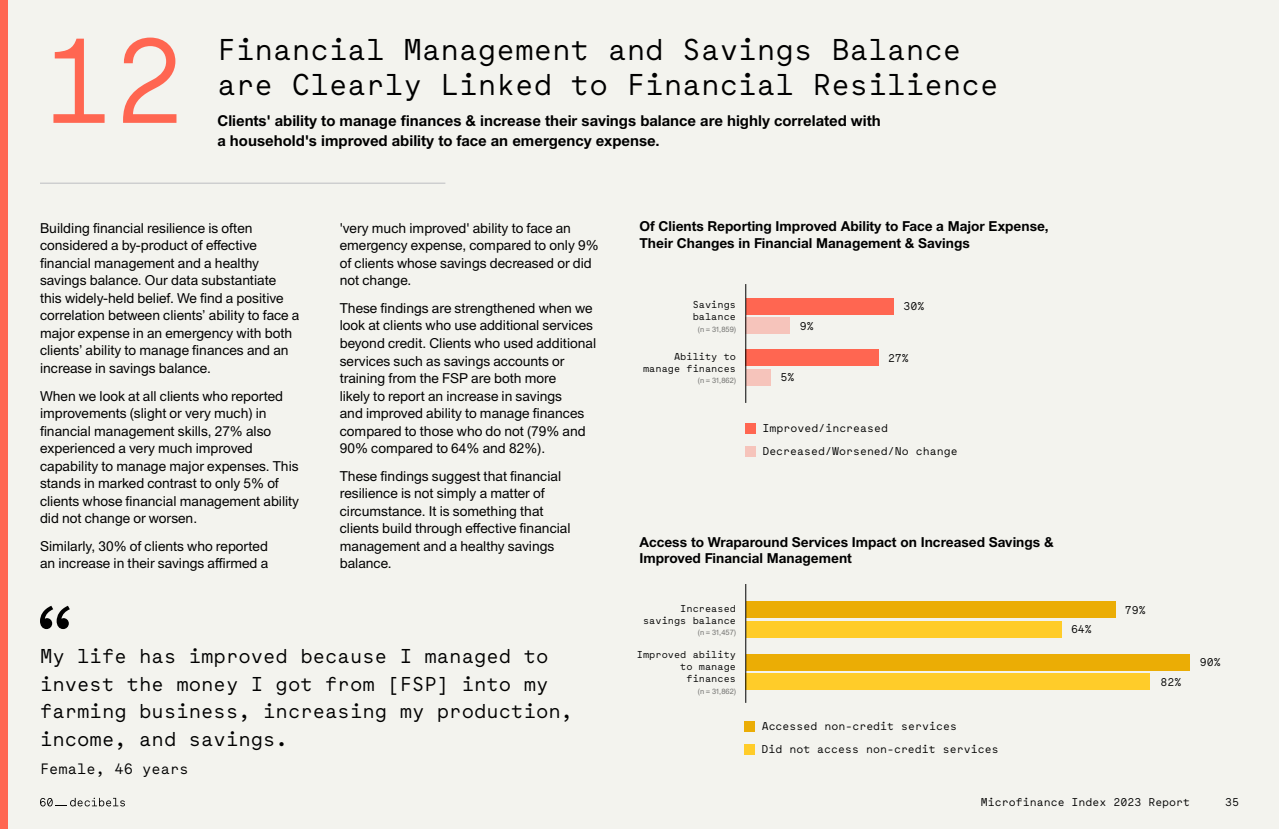
<style>
.page{position:relative;width:1279px;height:829px;background:#fff}
.page>*{position:absolute;margin:0;border:0;box-sizing:border-box;transform-origin:0 0}
.t1{font:120px "Maax Mono";color:#ff6651}
.t2{font:30px "Maax Mono";color:#000}
.t3{font:20px/27.5px "Maax Mono";color:#000}
.t4{font:700 15px/20px "Union";color:#000}
.t5{font:15px "Maax Mono";color:#000}
.t6{font:13.75px/17.5px "Union";color:#000}
.t7{font:700 13.75px/16.2px "Union";color:#000}
.t8{font:11.25px/23.1px "Maax Mono";color:#000}
.t9{font:10px/12px "Maax Mono";color:#000;text-align:right}
.t10{font:7.5px "Union";color:#727270}
</style>
<div class="page">
<div style="left:8px;top:0;width:1271px;height:828px;background:#f3f3ee"></div>
<svg style="left:40px;top:797px;width:85px;height:9px"></svg>
<div style="left:0;top:0;width:8px;height:828px;background:#ff6651"></div>
<hr style="left:40px;top:182px;width:405px;height:2px;background:#c7c8ca">
<svg style="left:745px;top:721px;width:10px;height:10px"></svg>
<svg style="left:745px;top:744px;width:10px;height:10px"></svg>
<svg style="left:746px;top:423px;width:10px;height:10px"></svg>
<svg style="left:746px;top:446px;width:10px;height:10px"></svg>
<svg style="left:40px;top:605px;width:30px;height:23px"></svg>
<svg style="left:746px;top:601px;width:369px;height:36px;background:#f3c234"></svg>
<svg style="left:746px;top:653px;width:443px;height:36px;background:#f3c230"></svg>
<svg style="left:746px;top:349px;width:133px;height:36px;background:#f8ac9f"></svg>
<svg style="left:746px;top:298px;width:147px;height:36px;background:#f8a99c"></svg>
<hr style="left:745px;top:284px;width:1px;height:118px;background:#000">
<hr style="left:745px;top:583px;width:1px;height:119px;background:#000">
<h1 class="t1" style="left:40px;top:-2px;width:148px">12</h1>
<h2 class="t2" style="left:217px;top:29px;width:746px">Financial Management and Savings Balance</h2>
<h2 class="t2" style="left:217px;top:64px;width:783px">are Clearly Linked to Financial Resilience</h2>
<p class="t4" style="left:217px;top:109px;width:665px">Clients' ability to manage finances &amp; increase their savings balance are highly correlated with a household's improved ability to face an emergency expense.</p>
<p class="t6" style="left:40px;top:218px;width:261px">Building financial resilience is often considered a by-product of effective financial management and a healthy savings balance. Our data substantiate this widely-held belief. We find a positive correlation between clients’ ability to face a major expense in an emergency with both clients’ ability to manage finances and an increase in savings balance.</p>
<p class="t6" style="left:40px;top:386px;width:261px">When we look at all clients who reported improvements (slight or very much) in financial management skills, 27% also experienced a very much improved capability to manage major expenses. This stands in marked contrast to only 5% of clients whose financial management ability did not change or worsen.</p>
<p class="t6" style="left:40px;top:536px;width:230px">Similarly, 30% of clients who reported an increase in their savings affirmed a</p>
<p class="t6" style="left:340px;top:218px;width:260px">'very much improved' ability to face an emergency expense, compared to only 9% of clients whose savings decreased or did not change.</p>
<p class="t6" style="left:340px;top:298px;width:258px">These findings are strengthened when we look at clients who use additional services beyond credit. Clients who used additional services such as savings accounts or training from the FSP are both more<br>likely to report an increase in savings<br>and improved ability to manage finances compared to those who do not (79% and 90% compared to 64% and 82%).</p>
<p class="t6" style="left:340px;top:466px;width:232px">These findings suggest that financial resilience is not simply a matter of circumstance. It is something that clients build through effective financial management and a healthy savings balance.</p>
<h3 class="t3" style="left:40px;top:641px;width:535px">My life has improved because I managed to invest the money I got from [FSP] into my farming business, increasing my production, income, and savings.</h3>
<p class="t5" style="left:40px;top:757px;width:150px">Female, 46 years</p>
<p class="t7" style="left:639px;top:217px;width:410px">Of Clients Reporting Improved Ability to Face a Major Expense,<br>Their Changes in Financial Management &amp; Savings</p>
<p class="t9" style="left:693px;top:298px;width:45px;text-align:left">Savings balance</p>
<p class="t10" style="left:698px;top:323px;width:40px">(n = 31,859)</p>
<p class="t9" style="left:643px;top:350px;width:95px">Ability to manage finances</p>
<p class="t10" style="left:698px;top:375px;width:40px">(n = 31,862)</p>
<p class="t8" style="left:800px;top:314px;width:15px">9%</p>
<p class="t8" style="left:780px;top:365px;width:15px">5%</p>
<p class="t8" style="left:903px;top:294px;width:22px">30%</p>
<p class="t8" style="left:888px;top:345px;width:22px">27%</p>
<p class="t8" style="left:762px;top:416px;width:197px">Improved/increased<br>Decreased/Worsened/No change</p>
<p class="t7" style="left:639px;top:532px;width:416px">Access to Wraparound Services Impact on Increased Savings &amp;<br>Improved Financial Management</p>
<p class="t9" style="left:643px;top:601px;width:95px">Increased savings balance</p>
<p class="t10" style="left:698px;top:626px;width:40px">(n = 31,457)</p>
<p class="t9" style="left:637px;top:647px;width:101px">Improved ability to manage finances</p>
<p class="t10" style="left:698px;top:685px;width:40px">(n = 31,862)</p>
<p class="t8" style="left:761px;top:713px;width:239px">Accessed non-credit services<br>Did not access non-credit services</p>
<p class="t8" style="left:1071px;top:617px;width:22px">64%</p>
<p class="t8" style="left:1125px;top:597px;width:22px">79%</p>
<p class="t8" style="left:1160px;top:669px;width:22px">82%</p>
<p class="t8" style="left:1200px;top:650px;width:22px">90%</p>
<p class="t8" style="left:981px;top:789px;width:211px">Microfinance Index 2023 Report</p>
<p class="t8" style="left:1225px;top:789px;width:15px">35</p>
</div>
